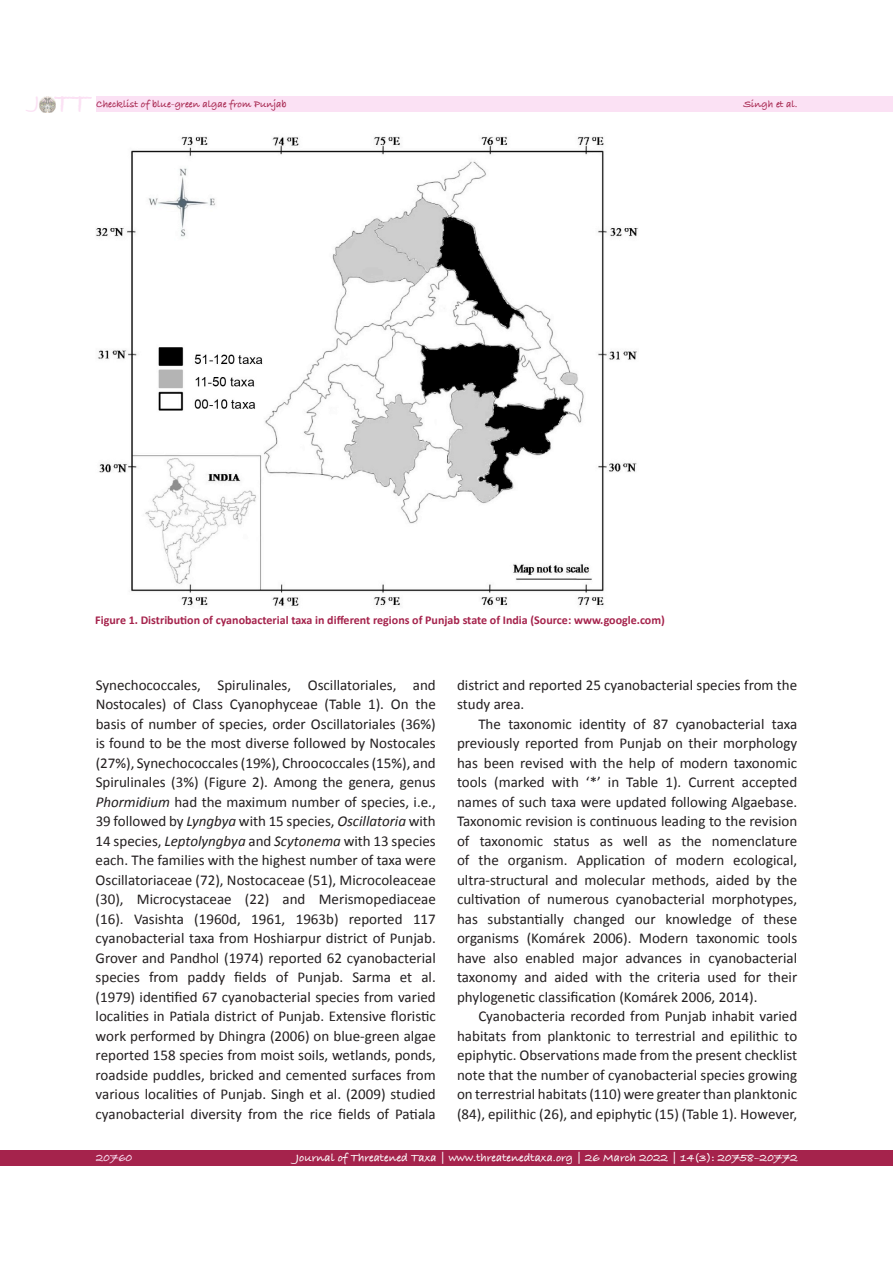
<style>
.page{position:relative;width:893px;height:1263px;background:#fff}
.page>*{position:absolute;margin:0;border:0;box-sizing:border-box;transform-origin:0 0}
.t1{font:700 28.95px "Bradley Hand ITCTT";color:#fbe1f4}
.t2{font:15px/19.5px "Calibri";color:#231f20;text-align:justify}
.t3{font:700 12px "Calibri";color:#a5234c}
.t4{font:700 12px "Bradley Hand ITCTT";color:#fff}
.t5{font:700 12px "Bradley Hand ITCTT";color:#fbe1f4}
.t6{font:700 10.5px "Bradley Hand ITCTT";letter-spacing:-.005em;color:#a5234c}
.s1{font-style:italic}
.s2{font-family:"Calibri 2"}
</style>
<div class="page">
<div style="left:96px;top:97px;width:797px;height:15px;background:#fbe1f4"></div>
<div style="left:0;top:1150px;width:893px;height:15px;background:#a5234c"></div>
<img style="left:39px;top:96px;width:17px;height:17px">
<img style="left:96px;top:136px;width:542px;height:471px">
<h1 class="t1" style="left:34px;top:81px;width:57px"><sup>J</sup> TT</h1>
<p class="t6" style="left:96px;top:96px;width:192px">Checklist of blue-green algae from Punjab</p>
<p class="t6" style="left:743px;top:96px;width:56px">Singh et al.</p>
<p class="t3" style="left:95px;top:612px;width:571px">Figure 1. Distribution of cyanobacterial taxa in different regions of Punjab state of India (Source: www.google.com)</p>
<p class="t2" style="left:96px;top:675px;width:342px">Synechococcales, Spirulinales, Oscillatoriales, and Nostocales) of Class Cyanophyceae (Table 1). On the basis of number of species, order Oscillatoriales (36%) is found to be the most diverse followed by Nostocales (27%), Synechococcales (19%), Chroococcales (15%), and Spirulinales (3%) (Figure 2). Among the genera, genus <span class="s1">Phormidium</span> had the maximum number of species, i.e., 39 followed by <span class="s1">Lyngbya</span> with 15 species, <span class="s1">Oscillatoria</span> with 14 species, <span class="s1">Leptolyngbya</span> <span class="s2">and</span> <span class="s1">Scytonema</span> with 13 species each. The families with the highest number of taxa were Oscillatoriaceae (72), Nostocaceae (51), Microcoleaceae (30), Microcystaceae (22) and Merismopediaceae (16). Vasishta (1960d, 1961, 1963b) reported 117 cyanobacterial taxa from Hoshiarpur district of Punjab.<br>Grover and Pandhol (1974) reported 62 cyanobacterial species from paddy fields of Punjab. Sarma et al. (1979) identified 67 cyanobacterial species from varied localities in Patiala district of Punjab. Extensive floristic work performed by Dhingra (2006) on blue-green algae reported 158 species from moist soils, wetlands, ponds, roadside puddles, bricked and cemented surfaces from various localities of Punjab. Singh et al. (2009) studied cyanobacterial diversity from the rice fields of Patiala</p>
<p class="t2" style="left:457px;top:675px;width:342px">district and reported 25 cyanobacterial species from the study area.</p>
<p class="t2" style="left:457px;top:714px;width:342px;text-indent:21px">The taxonomic identity of 87 cyanobacterial taxa previously reported from Punjab on their morphology has been revised with the help of modern taxonomic tools (marked with ‘*’ in Table 1). Current accepted names of such taxa were updated following Algaebase.<br>Taxonomic revision is continuous leading to the revision of taxonomic status as well as the nomenclature of the organism. Application of modern ecological, ultra-structural and molecular methods, aided by the cultivation of numerous cyanobacterial morphotypes, has substantially changed our knowledge of these organisms (Komárek 2006). Modern taxonomic tools have also enabled major advances in cyanobacterial taxonomy and aided with the criteria used for their phylogenetic classification (Komárek 2006, 2014).</p>
<p class="t2" style="left:457px;top:1006px;width:342px;text-indent:21px">Cyanobacteria recorded from Punjab inhabit varied habitats from planktonic to terrestrial and epilithic to epiphytic. Observations made from the present checklist note that the number of cyanobacterial species growing on terrestrial habitats (110) were greater than planktonic (84), epilithic (26), and epiphytic (15) (Table 1). However,</p>
<p class="t5" style="left:96px;top:1148px;width:38px">20760</p>
<p class="t4" style="left:296px;top:1148px;width:503px">Journal of Threatened Taxa | www.threatenedtaxa.org | 26 March 2022 | 14(3): 20758–20772</p>
</div>
